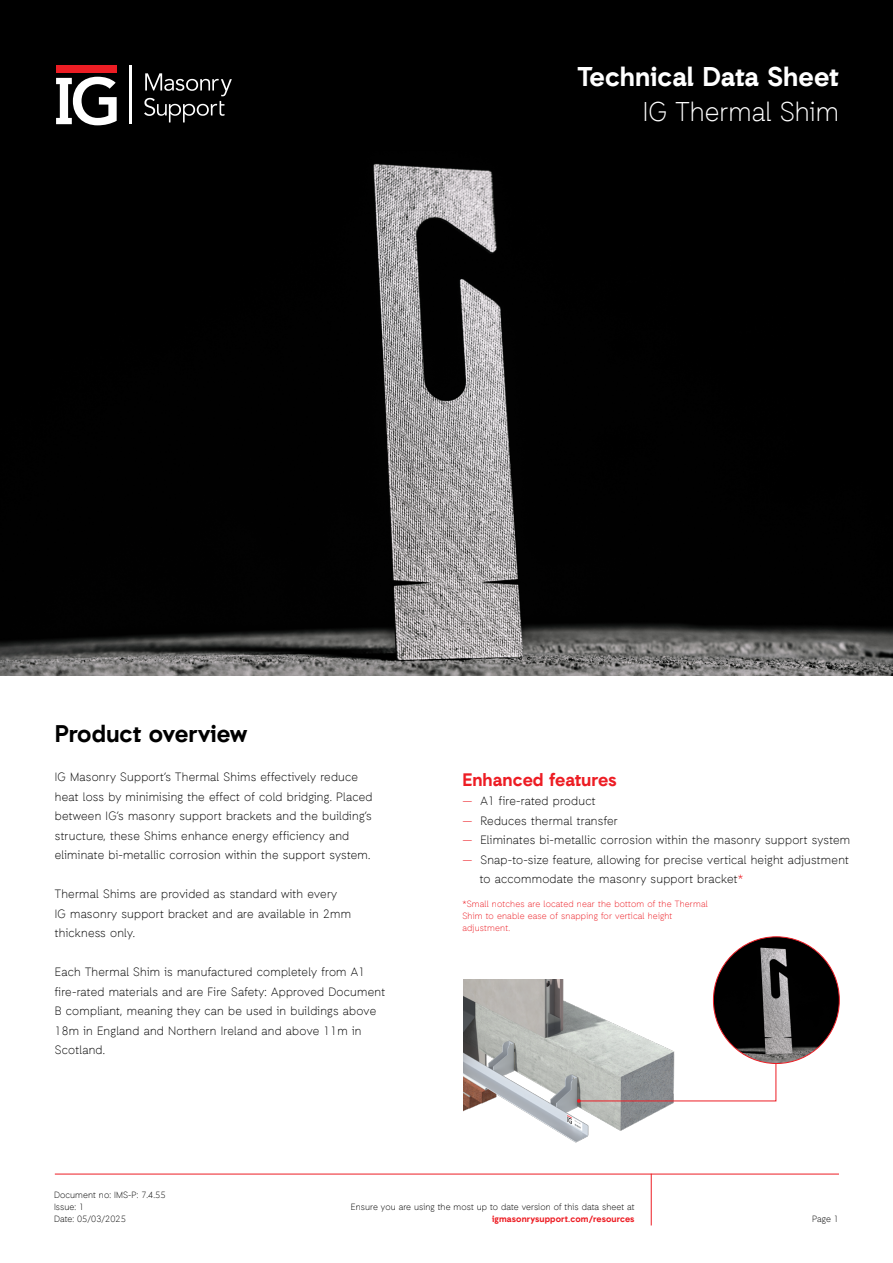
<style>
.page{position:relative;width:893px;height:1263px;background:#fff}
.page>*{position:absolute;margin:0;border:0;box-sizing:border-box;transform-origin:0 0}
.t1{font:700 27px "Auxilia";color:#fff}
.t2{font:300 27px "Auxilia";color:#fff}
.t3{font:700 24px "Auxilia";color:#000}
.t4{font:700 18px "Auxilia";color:#ed1d24}
.t5{font:300 12px/19.5px "Auxilia";letter-spacing:.02em;color:#000}
.t6{font:300 9px/12px "Auxilia";letter-spacing:.01em;color:#000}
.t7{font:300 9px/12px "Auxilia";letter-spacing:.02em;color:#ed1d24}
.t8{font:700 9px "Auxilia";letter-spacing:.01em;color:#ed1d24}
.s1{color:#ed1d24}
</style>
<div class="page">
<div style="left:0;top:0;width:893px;height:170px;background:#000"></div>
<div style="left:56px;top:65px;width:61px;height:7px;background:#ed1d24"></div>
<svg style="left:56px;top:77px;width:61px;height:48px"></svg>
<hr style="left:130px;top:65px;width:2px;height:59px;background:#fff">
<svg style="left:144px;top:73px;width:88px;height:49px"></svg>
<hr style="left:55px;top:1174px;width:784px;height:1px;background:#ed1d24">
<hr style="left:651px;top:1174px;width:1px;height:51px;background:#ed1d24">
<img style="left:0;top:163px;width:892px;height:512px">
<img style="left:463px;top:979px;width:211px;height:164px">
<svg style="left:577px;top:999px;width:200px;height:104px"></svg>
<img style="left:713px;top:937px;width:126px;height:126px;border-radius:63px">
<h1 class="t1" style="left:577px;top:60px;width:263px">Technical Data Sheet</h1>
<h1 class="t2" style="left:643px;top:95px;width:198px">IG Thermal Shim</h1>
<h2 class="t3" style="left:55px;top:719px;width:194px">Product overview</h2>
<p class="t5" style="left:55px;top:767px;width:319px">IG Masonry Support’s Thermal Shims effectively reduce heat loss by minimising the effect of cold bridging. Placed between IG’s masonry support brackets and the building’s structure, these Shims enhance energy efficiency and eliminate bi-metallic corrosion within the support system.</p>
<p class="t5" style="left:55px;top:884px;width:298px">Thermal Shims are provided as standard with every<br>IG masonry support bracket and are available in 2mm thickness only.</p>
<p class="t5" style="left:55px;top:962px;width:332px">Each Thermal Shim is manufactured completely from A1 fire-rated materials and are Fire Safety: Approved Document B compliant, meaning they can be used in buildings above 18m in England and Northern Ireland and above 11m in Scotland.</p>
<h3 class="t4" style="left:462px;top:768px;width:156px">Enhanced features</h3>
<p class="t5" style="left:462px;top:791px;width:135px"><span class="s1">—</span> A1 fire-rated product</p>
<p class="t5" style="left:462px;top:811px;width:157px"><span class="s1">—</span> Reduces thermal transfer</p>
<p class="t5" style="left:462px;top:830px;width:389px"><span class="s1">—</span> Eliminates bi-metallic corrosion within the masonry support system</p>
<p class="t5" style="left:480px;top:850px;width:371px;text-indent:-17px"><span class="s1">—</span> Snap-to-size feature, allowing for precise vertical height adjustment to accommodate the masonry support bracket<span class="s1">*</span></p>
<p class="t7" style="left:462px;top:898px;width:247px">*Small notches are located near the bottom of the Thermal<br>Shim to enable ease of snapping for vertical height adjustment.</p>
<p class="t6" style="left:54px;top:1188px;width:113px">Document no: IMS-P: 7.4.55<br>Issue: 1<br>Date: 05/03/2025</p>
<p class="t6" style="left:351px;top:1200px;width:285px">Ensure you are using the most up to date version of this data sheet at</p>
<p class="t8" style="left:492px;top:1213px;width:144px">igmasonrysupport.com/resources</p>
<p class="t6" style="left:812px;top:1212px;width:28px">Page 1</p>
</div>
